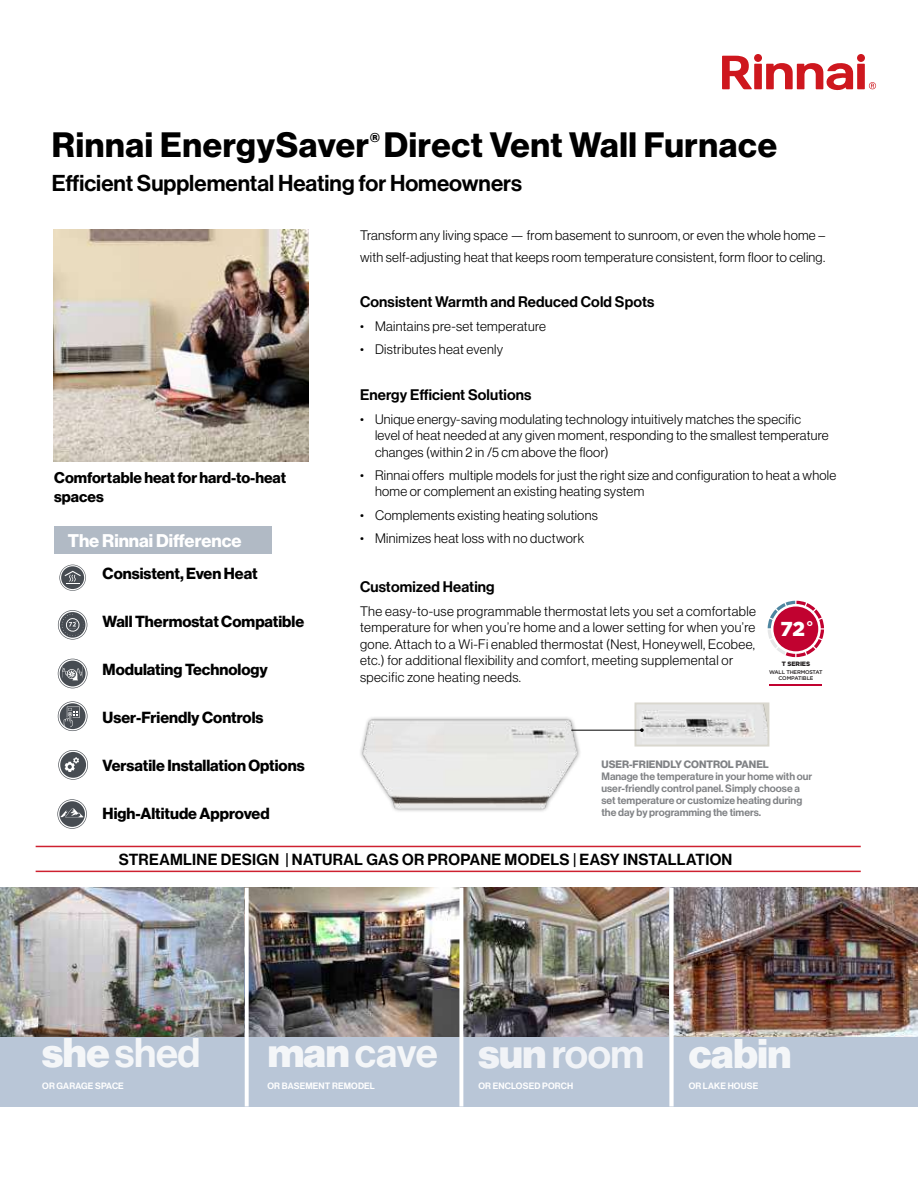
<style>
.page{position:relative;width:918px;height:1188px;background:#fff}
.page>*{position:absolute;margin:0;border:0;box-sizing:border-box;transform-origin:0 0}
.t1{font:40.5px "N Haas Grotesk DS Std 95 Blk";letter-spacing:-.01em;color:#fff}
.t2{font:40.5px "N Haas Grotesk DS Std 65 Md";color:#fff}
.t3{font:34.5px "N Haas Grotesk DS Std 75 Bd";letter-spacing:.02em;color:#000}
.t4{font:22.5px "N Haas Grotesk DS Std 65 Md";color:#000}
.t5{font:900 20.1px "Gotham";color:#fff}
.t6{font:18px "N Haas Grotesk DS Std 75 Bd";color:#fff}
.t7{font:15.75px "N Haas Grotesk DS Std 75 Bd";color:#000}
.t8{font:15.75px "N Haas Grotesk DS Std 65 Md";letter-spacing:.02em;color:#000}
.t9{font:15.3px/18.3px "N Haas Grotesk DS Std 75 Bd";color:#000}
.t10{font:15px "N Haas Grotesk DS Std 65 Md";letter-spacing:.01em;color:#000}
.t11{font:13.5px/16.5px "N Haas Grotesk DS Std 45 Lt";letter-spacing:.02em;color:#000}
.t12{font:10.5px/12px "N Haas Grotesk DS Std 65 Md";color:#808285}
.t13{font:10.5px "N Haas Grotesk DS Std 75 Bd";color:#808285}
.t14{font:9px "N Haas Grotesk DS Std 65 Md";letter-spacing:.015em;color:#fff}
.t15{font:900 6.3px "Gotham";letter-spacing:-.02em;color:#231f20}
.t16{font:500 5.4px/6px "Gotham";letter-spacing:-.035em;color:#231f20;text-align:center}
.s1{font-family:"N Haas Grotesk DS Std 95 Blk"}
.s2{font-family:"N Haas Grotesk DS Std 65 Md"}
</style>
<div class="page">
<svg style="left:869px;top:82px;width:7px;height:7px"></svg>
<div style="left:754px;top:54px;width:8px;height:8px;background:#ce171e;border-radius:50%"></div>
<div style="left:754px;top:64px;width:8px;height:25px;background:#ce171e"></div>
<div style="left:857px;top:54px;width:8px;height:8px;background:#ce171e;border-radius:50%"></div>
<div style="left:857px;top:64px;width:8px;height:25px;background:#ce171e"></div>
<svg style="left:722px;top:56px;width:30px;height:33px"></svg>
<svg style="left:766px;top:63px;width:87px;height:28px"></svg>
<img style="left:53px;top:230px;width:256px;height:232px">
<img style="left:463px;top:888px;width:206px;height:149px">
<img style="left:0;top:888px;width:245px;height:149px">
<img style="left:249px;top:888px;width:210px;height:149px">
<img style="left:674px;top:888px;width:244px;height:149px">
<div style="left:0;top:1037px;width:918px;height:69px;background:#b9c6d7"></div>
<svg style="left:245px;top:888px;width:4px;height:218px"></svg>
<svg style="left:459px;top:888px;width:4px;height:218px"></svg>
<div style="left:669px;top:888px;width:5px;height:218px;background:#fff"></div>
<svg style="left:58px;top:750px;width:30px;height:30px"></svg>
<svg style="left:58px;top:701px;width:29px;height:30px"></svg>
<svg style="left:57px;top:799px;width:30px;height:30px"></svg>
<svg style="left:58px;top:610px;width:29px;height:30px"></svg>
<svg style="left:58px;top:659px;width:29px;height:29px"></svg>
<svg style="left:59px;top:565px;width:27px;height:26px"></svg>
<div style="left:54px;top:527px;width:218px;height:27px;background:#b1bac5"></div>
<hr style="left:36px;top:871px;width:825px;height:1px;background:#ce202f">
<hr style="left:36px;top:846px;width:825px;height:1px;background:#ce202f">
<img style="left:360px;top:717px;width:229px;height:95px">
<img style="left:637px;top:705px;width:129px;height:39px">
<div style="left:634px;top:702px;width:135px;height:45px;border:2px solid #d9d7ce"></div>
<hr style="left:571px;top:730px;width:71px;height:1px;background:#000">
<svg style="left:640px;top:728px;width:4px;height:4px"></svg>
<hr style="left:770px;top:684px;width:52px;height:2px;background:#c10230">
<svg style="left:768px;top:601px;width:56px;height:56px"></svg>
<div style="left:773px;top:607px;width:45px;height:44px;background:#c10230;border-radius:50%"></div>
<h2 class="t3" style="left:52px;top:125px;width:727px">Rinnai EnergySaver<sup>®</sup> Direct Vent Wall Furnace</h2>
<h3 class="t4" style="left:52px;top:170px;width:472px">Efficient Supplemental Heating for Homeowners</h3>
<p class="t9" style="left:54px;top:469px;width:233px">Comfortable heat for hard-to-heat spaces</p>
<h3 class="t6" style="left:68px;top:531px;width:175px">The Rinnai Difference</h3>
<p class="t7" style="left:103px;top:564px;width:157px">Consistent, Even Heat</p>
<p class="t7" style="left:103px;top:612px;width:203px">Wall Thermostat Compatible</p>
<p class="t7" style="left:103px;top:660px;width:167px">Modulating Technology</p>
<p class="t7" style="left:103px;top:708px;width:162px">User-Friendly Controls</p>
<p class="t7" style="left:103px;top:756px;width:204px">Versatile Installation Options</p>
<p class="t7" style="left:103px;top:804px;width:169px">High-Altitude Approved</p>
<p class="t11" style="left:360px;top:224px;width:467px;line-height:22.5px">Transform any living space — from basement to sunroom, or even the whole home – with self-adjusting heat that keeps room temperature consistent, form floor to celing.</p>
<p class="t10" style="left:360px;top:293px;width:296px">Consistent Warmth and Reduced Cold Spots</p>
<p class="t11" style="left:360px;top:318px;width:188px">• Maintains pre-set temperature</p>
<p class="t11" style="left:360px;top:341px;width:145px">• Distributes heat evenly</p>
<p class="t10" style="left:360px;top:386px;width:173px">Energy Efficient Solutions</p>
<p class="t11" style="left:375px;top:411px;width:455px;text-indent:-15px">• Unique energy-saving modulating technology intuitively matches the specific level of heat needed at any given moment, responding to the smallest temperature changes (within 2 in /5 cm above the floor)</p>
<p class="t11" style="left:375px;top:467px;width:463px;text-indent:-15px">• Rinnai offers multiple models for just the right size and configuration to heat a whole home or complement an existing heating system</p>
<p class="t11" style="left:360px;top:507px;width:239px">• Complements existing heating solutions</p>
<p class="t11" style="left:360px;top:530px;width:226px">• Minimizes heat loss with no ductwork</p>
<p class="t10" style="left:360px;top:578px;width:136px">Customized Heating</p>
<p class="t11" style="left:360px;top:603px;width:398px">The easy-to-use programmable thermostat lets you set a comfortable temperature for when you’re home and a lower setting for when you’re gone. Attach to a Wi-Fi enabled thermostat (Nest, Honeywell, Ecobee, etc.) for additional flexibility and comfort, meeting supplemental or specific zone heating needs.</p>
<h3 class="t5" style="left:781px;top:618px;width:36px">72˚</h3>
<p class="t15" style="left:782px;top:660px;width:30px">T SERIES</p>
<p class="t16" style="left:769px;top:669px;width:55px">WALL THERMOSTAT<br>COMPATIBLE</p>
<p class="t13" style="left:601px;top:758px;width:169px">USER-FRIENDLY CONTROL PANEL</p>
<p class="t12" style="left:601px;top:771px;width:212px">Manage the temperature in your home with our user-friendly control panel. Simply choose a set temperature or customize heating during the day by programming the timers.</p>
<p class="t8" style="left:119px;top:850px;width:615px">STREAMLINE DESIGN | NATURAL GAS OR PROPANE MODELS | EASY INSTALLATION</p>
<h1 class="t2" style="left:42px;top:1030px;width:160px"><span class="s1">she</span> shed</h1>
<h1 class="t1" style="left:267px;top:1030px;width:526px">man <span class="s2">cave</span> sun <span class="s2">room</span> cabin</h1>
<p class="t14" style="left:42px;top:1080px;width:83px">OR GARAGE SPACE</p>
<p class="t14" style="left:267px;top:1080px;width:109px">OR BASEMENT REMODEL</p>
<p class="t14" style="left:478px;top:1080px;width:96px">OR ENCLOSED PORCH</p>
<p class="t14" style="left:689px;top:1080px;width:71px">OR LAKE HOUSE</p>
</div>
